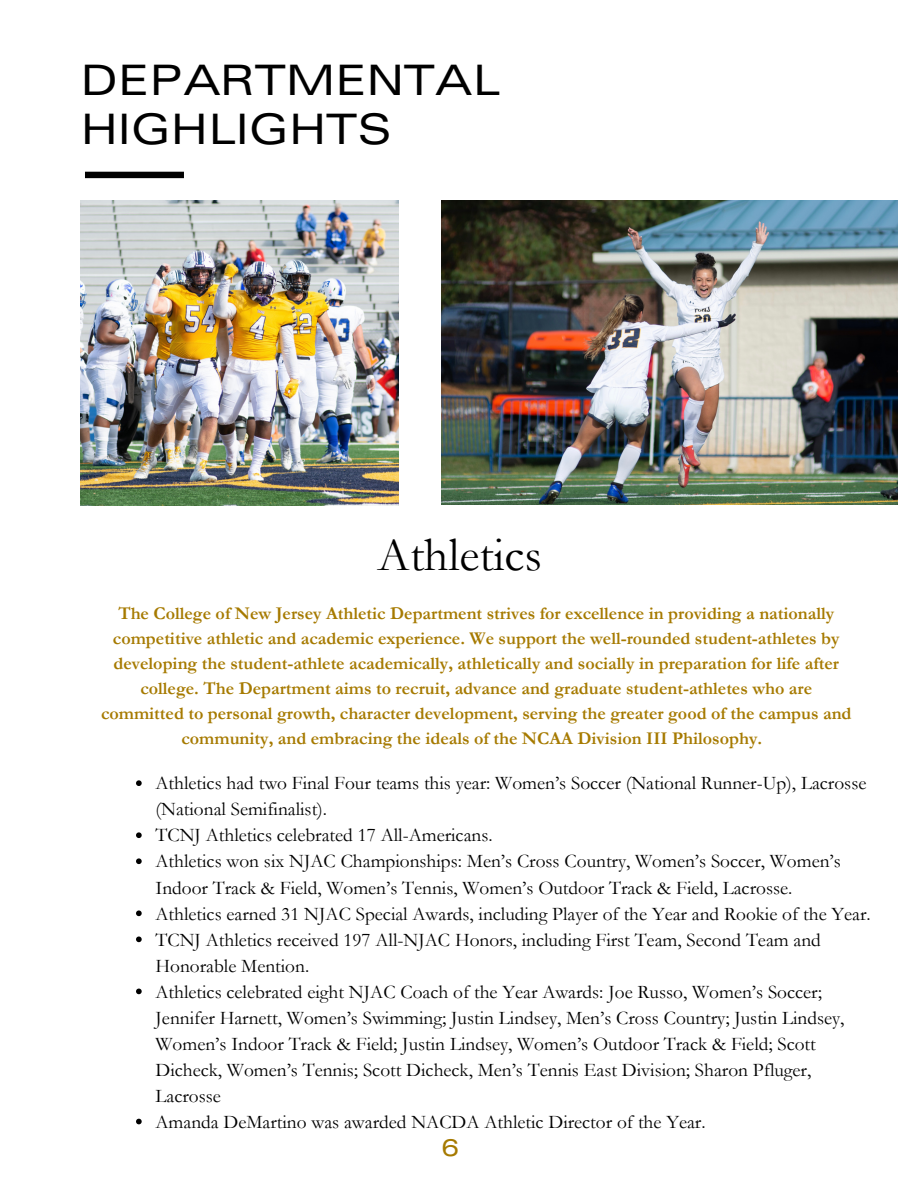
<style>
.page{position:relative;width:918px;height:1188px;background:#fff}
.page>*{position:absolute;margin:0;border:0;box-sizing:border-box;transform-origin:0 0}
.t1{font:48px "Garamond";color:#000}
.t2{font:expanded 42px "Univers LT Std";color:#000}
.t3{font:expanded 24px "Univers LT Std";color:#a67a00}
.t4{font:19.35px/26.1px "Garamond";color:#000}
.t5{font:700 18px/25px "Garamond";color:#a67a00;text-align:center}
</style>
<div class="page">
<svg style="left:85px;top:172px;width:99px;height:6px"></svg>
<img style="left:81px;top:201px;width:317px;height:305px">
<img style="left:442px;top:201px;width:455px;height:304px">
<svg style="left:136px;top:780px;width:6px;height:6px"></svg>
<svg style="left:136px;top:832px;width:6px;height:6px"></svg>
<svg style="left:136px;top:858px;width:6px;height:6px"></svg>
<svg style="left:136px;top:910px;width:6px;height:6px"></svg>
<svg style="left:136px;top:937px;width:6px;height:5px"></svg>
<svg style="left:136px;top:989px;width:6px;height:5px"></svg>
<svg style="left:136px;top:1119px;width:6px;height:5px"></svg>
<h2 class="t2" style="left:81px;top:65px;width:421px">DEPARTMENTAL</h2>
<h2 class="t2" style="left:81px;top:114px;width:312px">HIGHLIGHTS</h2>
<h1 class="t1" style="left:378px;top:528px;width:166px">Athletics</h1>
<p class="t5" style="left:101px;top:601px;width:752px">The College of New Jersey Athletic Department strives for excellence in providing a nationally competitive athletic and academic experience. We support the well-rounded student-athletes by developing the student-athlete academically, athletically and socially in preparation for life after college. The Department aims to recruit, advance and graduate student-athletes who are committed to personal growth, character development, serving the greater good of the campus and community, and embracing the ideals of the NCAA Division III Philosophy.</p>
<p class="t4" style="left:156px;top:771px;width:717px">Athletics had two Final Four teams this year: Women’s Soccer (National Runner-Up), Lacrosse (National Semifinalist).<br>TCNJ Athletics celebrated 17 All-Americans.<br>Athletics won six NJAC Championships: Men’s Cross Country, Women’s Soccer, Women’s Indoor Track &amp; Field, Women’s Tennis, Women’s Outdoor Track &amp; Field, Lacrosse.<br>Athletics earned 31 NJAC Special Awards, including Player of the Year and Rookie of the Year.<br>TCNJ Athletics received 197 All-NJAC Honors, including First Team, Second Team and Honorable Mention.<br>Athletics celebrated eight NJAC Coach of the Year Awards: Joe Russo, Women’s Soccer; Jennifer Harnett, Women’s Swimming; Justin Lindsey, Men’s Cross Country; Justin Lindsey, Women’s Indoor Track &amp; Field; Justin Lindsey, Women’s Outdoor Track &amp; Field; Scott Dicheck, Women’s Tennis; Scott Dicheck, Men’s Tennis East Division; Sharon Pfluger, Lacrosse<br>Amanda DeMartino was awarded NACDA Athletic Director of the Year.</p>
<p class="t3" style="left:442px;top:1139px;width:19px">6</p>
</div>
